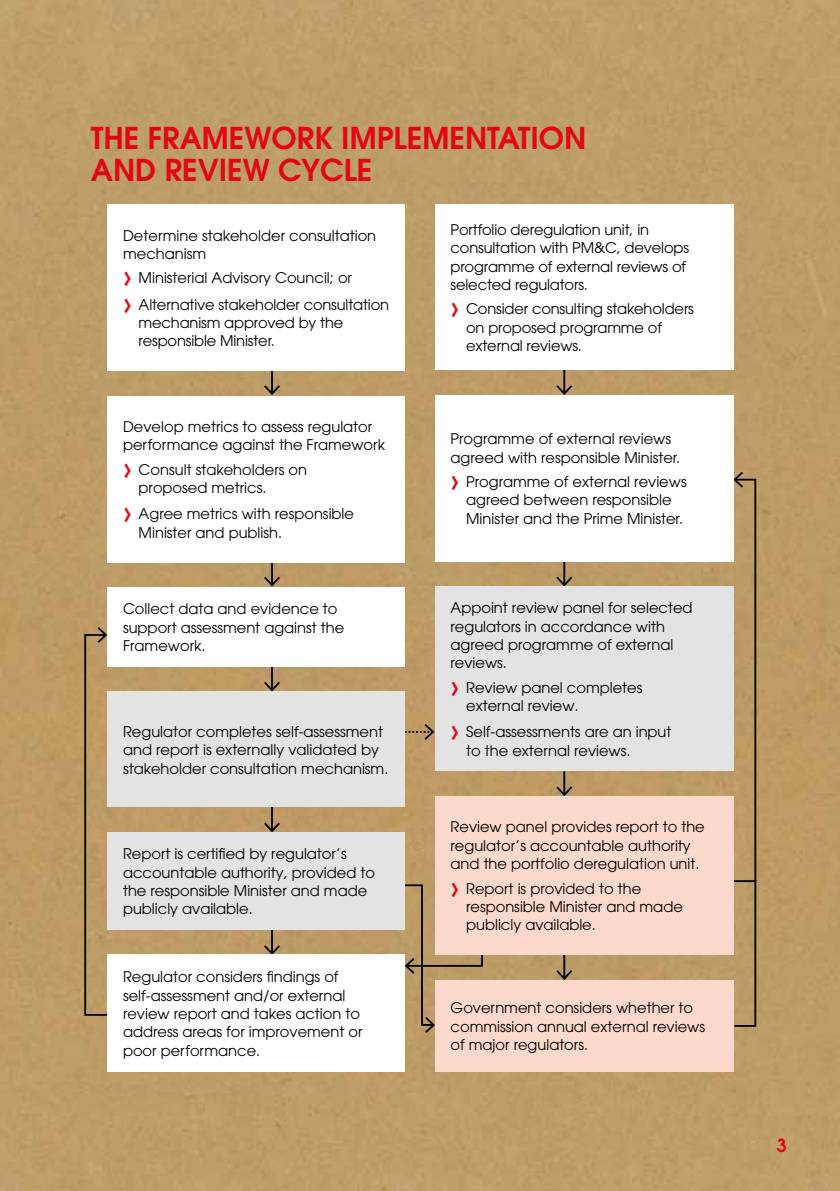
<style>
.page{position:relative;width:840px;height:1191px;background:#fff}
.page>*{position:absolute;margin:0;border:0;box-sizing:border-box;transform-origin:0 0}
.t1{font:36px "Avant Garde";color:#e30613}
.t2{font:600 30px/32px "Avant Garde";color:#e30613}
.t3{font:600 18px "Avant Garde";color:#e30613}
.diagram_font{font:14.6px/18.4px "Avant Garde";color:#000}
</style>
<div class="page">
<div style="left:0;top:0;width:839px;height:1191px;background:#bd9d67"></div>
<hr style="left:732px;top:880px;width:23px;height:2px;background:#000">
<svg style="left:83px;top:625px;width:58px;height:391px;background:#af8f5e"></svg>
<svg style="left:733px;top:470px;width:11px;height:19px"></svg>
<hr style="left:563px;top:368px;width:2px;height:26px;background:#000">
<svg style="left:554px;top:383px;width:20px;height:12px"></svg>
<hr style="left:271px;top:368px;width:2px;height:26px;background:#000">
<svg style="left:262px;top:383px;width:20px;height:13px"></svg>
<hr style="left:271px;top:559px;width:2px;height:26px;background:#000">
<svg style="left:262px;top:575px;width:20px;height:12px"></svg>
<hr style="left:271px;top:664px;width:2px;height:26px;background:#000">
<svg style="left:262px;top:680px;width:20px;height:11px"></svg>
<hr style="left:271px;top:805px;width:2px;height:26px;background:#000">
<svg style="left:262px;top:820px;width:20px;height:12px"></svg>
<hr style="left:271px;top:927px;width:2px;height:26px;background:#000">
<svg style="left:262px;top:943px;width:20px;height:11px"></svg>
<hr style="left:563px;top:559px;width:2px;height:26px;background:#000">
<svg style="left:554px;top:575px;width:20px;height:11px"></svg>
<hr style="left:563px;top:771px;width:2px;height:24px;background:#000">
<svg style="left:554px;top:784px;width:20px;height:12px"></svg>
<svg style="left:404px;top:722px;width:31px;height:19px"></svg>
<hr style="left:563px;top:952px;width:2px;height:26px;background:#000">
<svg style="left:554px;top:968px;width:20px;height:12px"></svg>
<svg style="left:401px;top:883px;width:82px;height:151px;background:#ac8f5f"></svg>
<div style="left:107px;top:954px;width:297px;height:117px;background:#fff"></div>
<div style="left:435px;top:586px;width:298px;height:185px;background:#e3e3e3"></div>
<div style="left:435px;top:796px;width:298px;height:159px;background:#fcd9ca"></div>
<div style="left:435px;top:980px;width:298px;height:91px;background:#fcd9ca"></div>
<div style="left:435px;top:204px;width:298px;height:166px;background:#fff"></div>
<div style="left:435px;top:395px;width:298px;height:166px;background:#fff"></div>
<div style="left:107px;top:204px;width:297px;height:167px;background:#fff"></div>
<div style="left:107px;top:396px;width:297px;height:166px;background:#fff"></div>
<div style="left:107px;top:587px;width:297px;height:79px;background:#fff"></div>
<div style="left:107px;top:691px;width:297px;height:116px;background:#e3e3e3"></div>
<div style="left:107px;top:832px;width:297px;height:98px;background:#e3e3e3"></div>
<h2 class="t2" style="left:91px;top:121px;width:496px">THE FRAMEWORK IMPLEMENTATION<br>AND REVIEW CYCLE</h2>
<p class="diagram_font" style="left:123px;top:226px;width:254px">Determine stakeholder consultation mechanism</p>
<p class="t1" style="left:123px;top:255px;width:11px">›</p>
<p class="diagram_font" style="left:138px;top:269px;width:215px">Ministerial Advisory Council; or</p>
<p class="t1" style="left:123px;top:281px;width:11px">›</p>
<p class="diagram_font" style="left:138px;top:295px;width:252px">Alternative stakeholder consultation mechanism approved by the responsible Minister.</p>
<p class="diagram_font" style="left:123px;top:417px;width:263px">Develop metrics to assess regulator performance against the Framework</p>
<p class="t1" style="left:123px;top:446px;width:11px">›</p>
<p class="diagram_font" style="left:138px;top:460px;width:170px">Consult stakeholders on proposed metrics.</p>
<p class="t1" style="left:123px;top:491px;width:11px">›</p>
<p class="diagram_font" style="left:138px;top:505px;width:217px">Agree metrics with responsible<br>Minister and publish.</p>
<p class="diagram_font" style="left:123px;top:600px;width:223px">Collect data and evidence to support assessment against the<br>Framework.</p>
<p class="diagram_font" style="left:123px;top:722px;width:267px">Regulator completes self-assessment and report is externally validated by stakeholder consultation mechanism.</p>
<p class="diagram_font" style="left:123px;top:844px;width:253px">Report is certified by regulator’s accountable authority, provided to the responsible Minister and made publicly available.</p>
<p class="diagram_font" style="left:123px;top:967px;width:241px">Regulator considers findings of self-assessment and/or external review report and takes action to address areas for improvement or poor performance.</p>
<p class="diagram_font" style="left:450px;top:220px;width:240px">Portfolio deregulation unit, in consultation with PM&amp;C, develops programme of external reviews of selected regulators.</p>
<p class="t1" style="left:450px;top:286px;width:11px">›</p>
<p class="diagram_font" style="left:466px;top:300px;width:229px">Consider consulting stakeholders on proposed programme of external reviews.</p>
<p class="diagram_font" style="left:450px;top:430px;width:231px">Programme of external reviews agreed with responsible Minister.</p>
<p class="t1" style="left:450px;top:459px;width:11px">›</p>
<p class="diagram_font" style="left:466px;top:472px;width:222px">Programme of external reviews agreed between responsible<br>Minister and the Prime Minister.</p>
<p class="diagram_font" style="left:450px;top:599px;width:243px">Appoint review panel for selected regulators in accordance with agreed programme of external reviews.</p>
<p class="t1" style="left:450px;top:664px;width:11px">›</p>
<p class="diagram_font" style="left:466px;top:678px;width:178px">Review panel completes external review.</p>
<p class="t1" style="left:450px;top:709px;width:11px">›</p>
<p class="diagram_font" style="left:466px;top:723px;width:207px">Self-assessments are an input to the external reviews.</p>
<p class="diagram_font" style="left:450px;top:818px;width:255px">Review panel provides report to the regulator’s accountable authority and the portfolio deregulation unit.</p>
<p class="t1" style="left:450px;top:865px;width:11px">›</p>
<p class="diagram_font" style="left:466px;top:879px;width:218px">Report is provided to the responsible Minister and made publicly available.</p>
<p class="diagram_font" style="left:450px;top:998px;width:256px">Government considers whether to commission annual external reviews of major regulators.</p>
<p class="t3" style="left:776px;top:1133px;width:12px">3</p>
</div>
